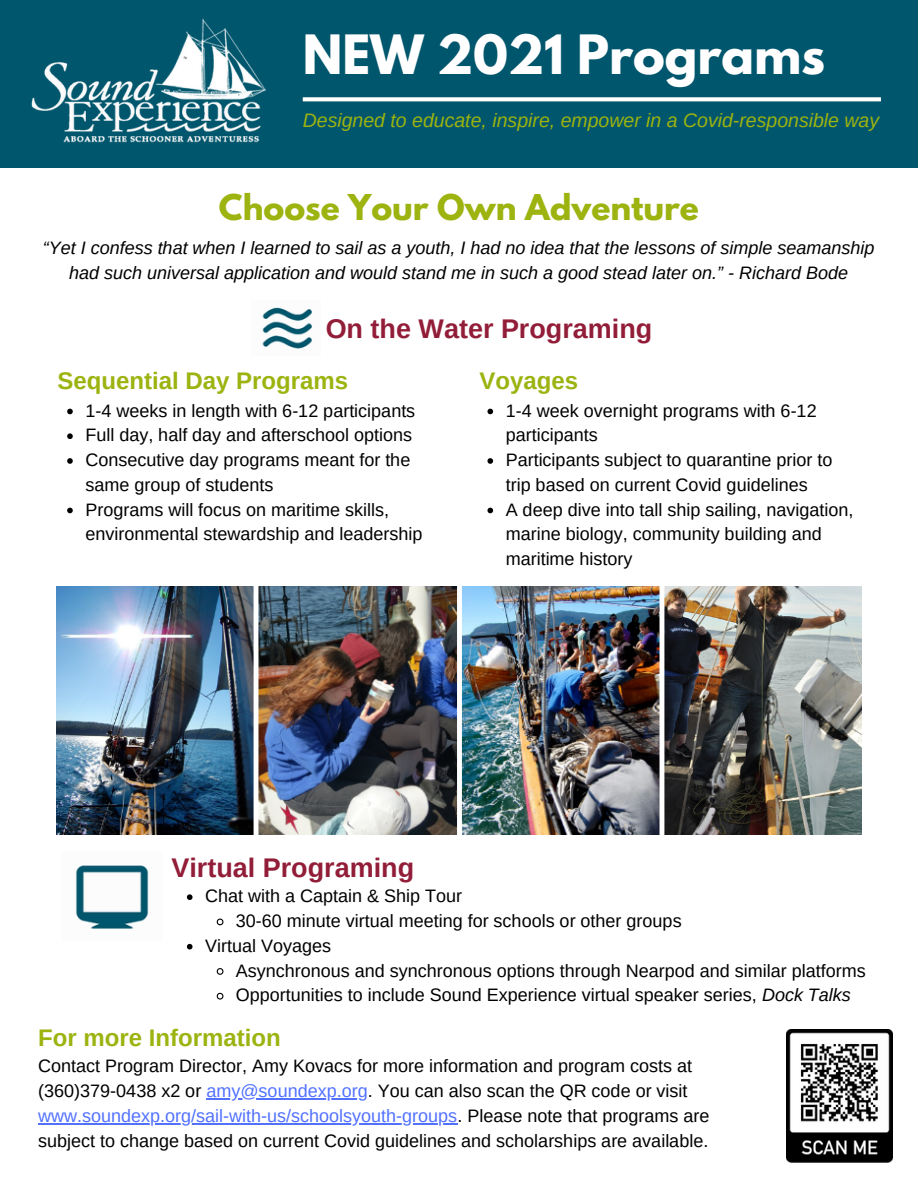
<style>
.page{position:relative;width:918px;height:1188px;background:#fff}
.page>*{position:absolute;margin:0;border:0;box-sizing:border-box;transform-origin:0 0}
.t1{font:700 48px "League Spartan";color:#fff}
.t2{font:700 31.5px "League Spartan";color:#9cb310}
.t3{font:700 27px "Arimo";color:#921d38}
.t4{font:700 24px "Arimo";color:#9cb310}
.t5{font:italic 19.5px "Arimo";color:#9cb310}
.t6{font:18px/24.8px "Arimo";color:#000}
.t7{font:italic 18px/24.8px "Arimo";color:#000;text-align:center}
.s1{font-style:italic}
.s2{color:#5271ff}
</style>
<div class="page">
<img style="left:57px;top:587px;width:804px;height:247px">
<div style="left:0;top:0;width:918px;height:168px;background:#00566c"></div>
<svg style="left:303px;top:97px;width:578px;height:4px;background:#edf3f4"></svg>
<img style="left:31px;top:19px;width:235px;height:124px">
<div style="left:74px;top:37px;width:74px;height:42px;background:#00566c"></div>
<img style="left:262px;top:307px;width:50px;height:42px">
<img style="left:75px;top:865px;width:74px;height:64px">
<svg style="left:187px;top:894px;width:6px;height:6px"></svg>
<svg style="left:216px;top:918px;width:8px;height:8px"></svg>
<svg style="left:187px;top:944px;width:6px;height:6px"></svg>
<svg style="left:216px;top:968px;width:8px;height:7px"></svg>
<svg style="left:216px;top:992px;width:8px;height:8px"></svg>
<img style="left:786px;top:1030px;width:107px;height:133px">
<svg style="left:487px;top:409px;width:6px;height:5px"></svg>
<svg style="left:487px;top:458px;width:6px;height:6px"></svg>
<svg style="left:487px;top:508px;width:6px;height:5px"></svg>
<svg style="left:67px;top:409px;width:6px;height:5px"></svg>
<svg style="left:67px;top:433px;width:6px;height:6px"></svg>
<svg style="left:67px;top:458px;width:6px;height:6px"></svg>
<svg style="left:67px;top:508px;width:6px;height:5px"></svg>
<hr style="left:206px;top:1098px;width:162px;height:1px;background:#5271ff">
<hr style="left:38px;top:1123px;width:419px;height:1px;background:#5271ff">
<h1 class="t1" style="left:303px;top:31px;width:524px">NEW 2021 Programs</h1>
<p class="t5" style="left:303px;top:110px;width:578px">Designed to educate, inspire, empower in a Covid-responsible way</p>
<h2 class="t2" style="left:219px;top:191px;width:481px">Choose Your Own Adventure</h2>
<p class="t7" style="left:43px;top:236px;width:833px">“Yet I confess that when I learned to sail as a youth, I had no idea that the lessons of simple seamanship had such universal application and would stand me in such a good stead later on.” - Richard Bode</p>
<h3 class="t3" style="left:326px;top:313px;width:328px">On the Water Programing</h3>
<h3 class="t4" style="left:57px;top:367px;width:292px">Sequential Day Programs</h3>
<h3 class="t4" style="left:479px;top:367px;width:100px">Voyages</h3>
<p class="t6" style="left:85px;top:398px;width:339px">1-4 weeks in length with 6-12 participants Full day, half day and afterschool options Consecutive day programs meant for the same group of students<br>Programs will focus on maritime skills, environmental stewardship and leadership</p>
<p class="t6" style="left:506px;top:398px;width:349px">1-4 week overnight programs with 6-12 participants<br>Participants subject to quarantine prior to trip based on current Covid guidelines<br>A deep dive into tall ship sailing, navigation, marine biology, community building and maritime history</p>
<h3 class="t3" style="left:171px;top:852px;width:244px">Virtual Programing</h3>
<p class="t6" style="left:205px;top:884px;width:258px">Chat with a Captain &amp; Ship Tour</p>
<p class="t6" style="left:236px;top:908px;width:447px">30-60 minute virtual meeting for schools or other groups</p>
<p class="t6" style="left:205px;top:933px;width:127px">Virtual Voyages</p>
<p class="t6" style="left:236px;top:958px;width:632px">Asynchronous and synchronous options through Nearpod and similar platforms</p>
<p class="t6" style="left:236px;top:983px;width:617px">Opportunities to include Sound Experience virtual speaker series, <span class="s1">Dock Talks</span></p>
<h3 class="t4" style="left:38px;top:1025px;width:244px">For more Information</h3>
<p class="t6" style="left:38px;top:1054px;width:673px">Contact Program Director, Amy Kovacs for more information and program costs at (360)379-0438 x2 or <span class="s2">amy@soundexp.org</span>. You can also scan the QR code or visit <span class="s2">www.soundexp.org/sail-with-us/schoolsyouth-groups</span>. Please note that programs are subject to change based on current Covid guidelines and scholarships are available.</p>
</div>
